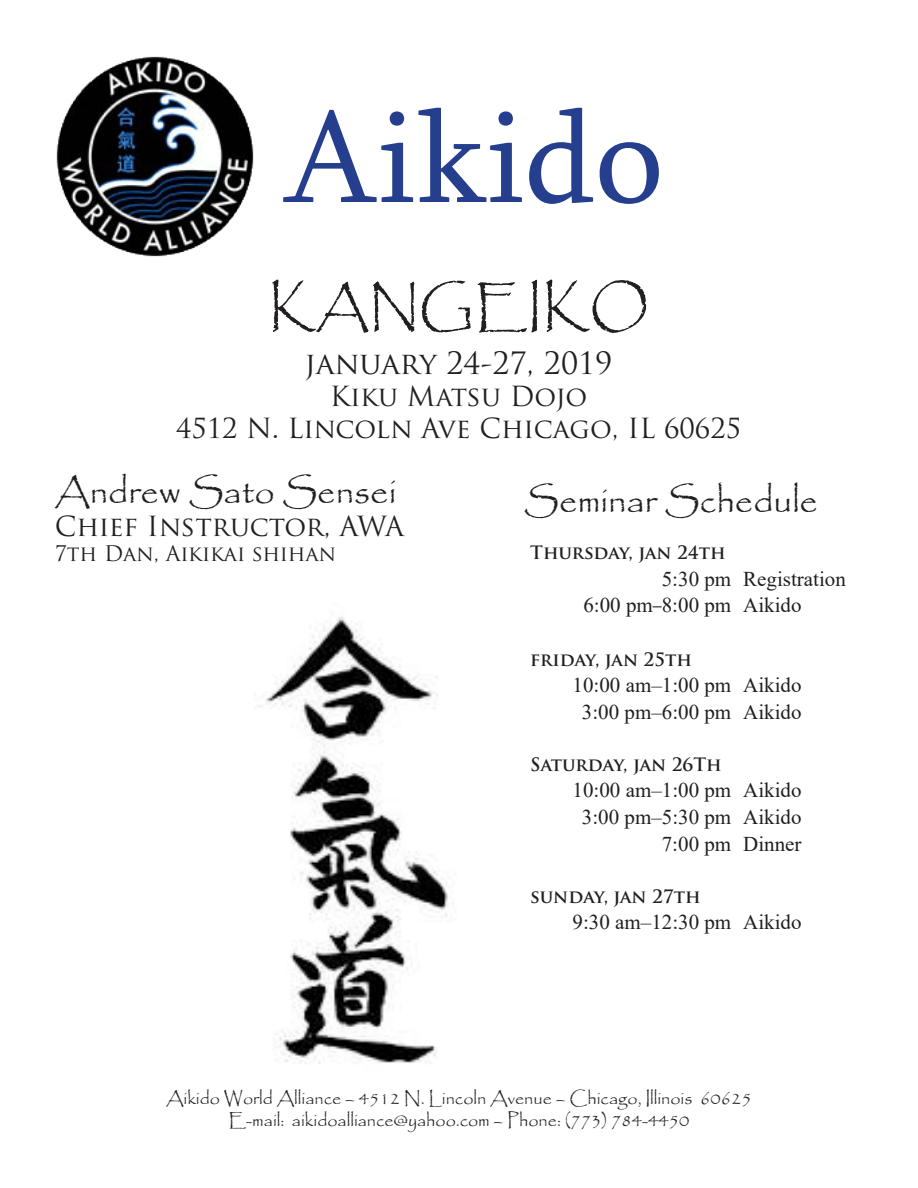
<style>
.page{position:relative;width:918px;height:1188px;background:#fff}
.page>*{position:absolute;margin:0;border:0;box-sizing:border-box;transform-origin:0 0}
.t1{font:133.5px "Sylfaen";color:#253f8e}
.t2{font:54px "Papyrus";color:#231f20}
.t3{font:36px "Papyrus";color:#231f20}
.t4{font:30px "Trajan Pro";color:#231f20}
.t5{font:27px "Trajan Pro";color:#231f20}
.t6{font:21px "Times New Roman";color:#231f20}
.t7{font:21px "Trajan Pro";color:#231f20}
.t8{font:18px/21.6px "Papyrus";color:#231f20;text-align:center}
.t9{font:700 18px "Trajan Pro";color:#231f20}
.s1{font-family:"Trajan Pro";font-weight:700;font-size:18px}
</style>
<div class="page">
<img style="left:56px;top:56px;width:198px;height:201px">
<img style="left:259px;top:616px;width:195px;height:448px">
<p class="t1" style="left:283px;top:68px;width:381px">Aikido</p>
<p class="t2" style="left:268px;top:274px;width:382px">KANGEIKO</p>
<p class="t4" style="left:305px;top:344px;width:309px">january 24-27, 2019</p>
<p class="t5" style="left:330px;top:379px;width:259px">Kiku Matsu Dojo</p>
<p class="t5" style="left:176px;top:411px;width:567px">4512 N. Lincoln Ave Chicago, IL 60625</p>
<p class="t3" style="left:55px;top:470px;width:343px">Andrew Sato Sensei</p>
<p class="t5" style="left:55px;top:509px;width:351px">Chief Instructor, AWA</p>
<p class="t7" style="left:55px;top:540px;width:283px">7th Dan, Aikikai shihan</p>
<p class="t3" style="left:524px;top:479px;width:295px">Seminar Schedule</p>
<p class="t9" style="left:530px;top:542px;width:197px">Thursday, jan 24th</p>
<p class="t6" style="left:662px;top:564px;width:71px">5:30 pm</p>
<p class="t6" style="left:743px;top:564px;width:104px">Registration</p>
<p class="t6" style="left:583px;top:591px;width:149px">6:00 pm<span class="s1">–</span>8:00 pm</p>
<p class="t6" style="left:743px;top:591px;width:60px">Aikido</p>
<p class="t9" style="left:530px;top:648px;width:163px">friday, jan 25th</p>
<p class="t6" style="left:573px;top:670px;width:160px">10:00 am–1:00 pm</p>
<p class="t6" style="left:743px;top:670px;width:60px">Aikido</p>
<p class="t6" style="left:582px;top:697px;width:151px">3:00 pm–6:00 pm</p>
<p class="t6" style="left:743px;top:697px;width:60px">Aikido</p>
<p class="t9" style="left:530px;top:753px;width:193px">Saturday, jan 26Th</p>
<p class="t6" style="left:573px;top:776px;width:160px">10:00 am–1:00 pm</p>
<p class="t6" style="left:743px;top:776px;width:60px">Aikido</p>
<p class="t6" style="left:582px;top:802px;width:151px">3:00 pm–5:30 pm</p>
<p class="t6" style="left:743px;top:802px;width:60px">Aikido</p>
<p class="t6" style="left:662px;top:829px;width:71px">7:00 pm</p>
<p class="t6" style="left:743px;top:829px;width:60px">Dinner</p>
<p class="t9" style="left:530px;top:885px;width:172px">sunday, jan 27th</p>
<p class="t6" style="left:573px;top:907px;width:160px">9:30 am–12:30 pm</p>
<p class="t6" style="left:743px;top:907px;width:60px">Aikido</p>
<p class="t8" style="left:166px;top:1087px;width:587px">Aikido World Alliance – 4512 N. Lincoln Avenue – Chicago, Illinois 60625<br>E-mail: aikidoalliance@yahoo.com – Phone: (773) 784-4450</p>
</div>
